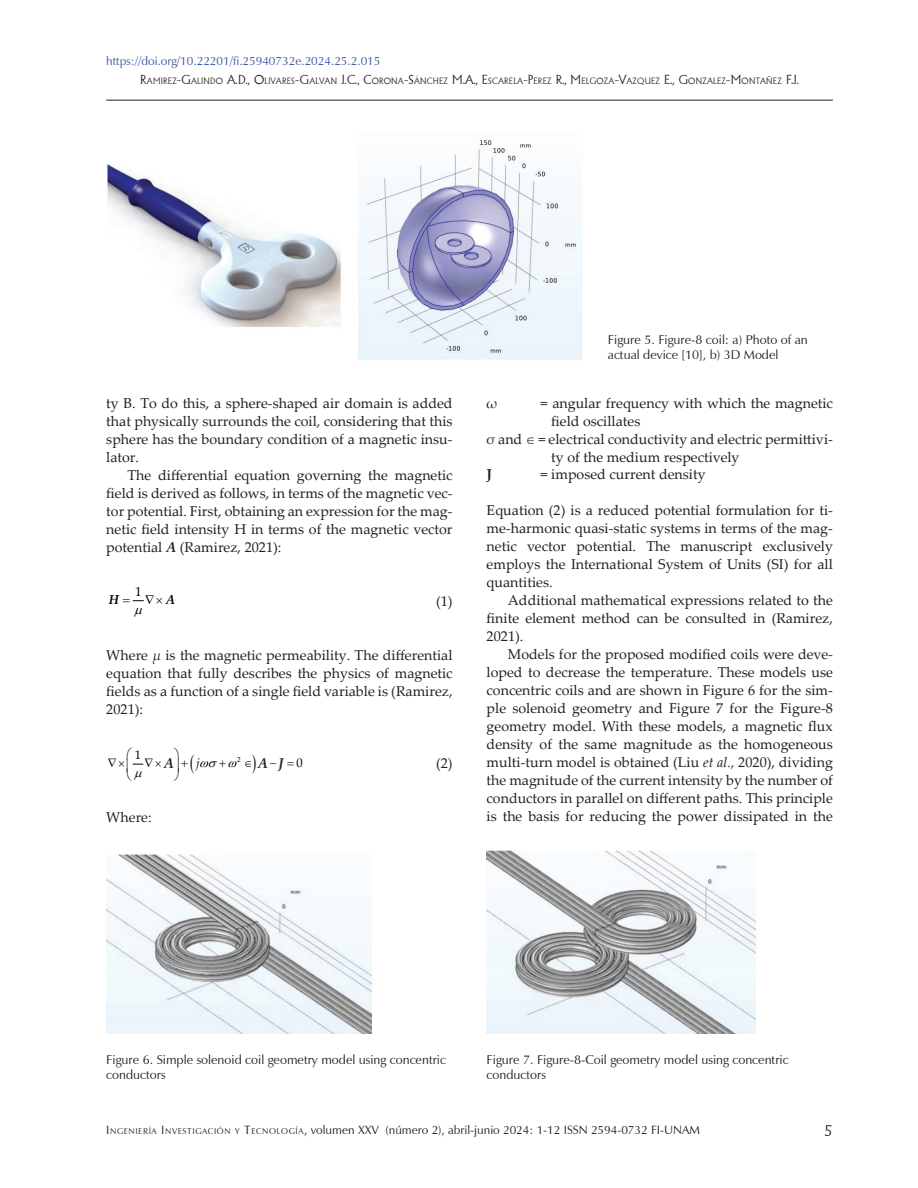
<style>
.page{position:relative;width:918px;height:1188px;background:#fff}
.page>*{position:absolute;margin:0;border:0;box-sizing:border-box;transform-origin:0 0}
.t1{font:300 15px "Adelon";color:#231f20}
.t2{font:14.25px/18px "Palatino Linotype";color:#231f20;text-align:justify}
.t3{font:italic 700 14.25px "Palatino Linotype";color:#231f20}
.t4{font:700 14.25px "Palatino Linotype";color:#231f20}
.t5{font:italic 700 13.05px "Palatino Linotype";color:#040503}
.t6{font:13.05px "Palatino Linotype";color:#040503}
.t7{font:12.75px/15px "Zapf Humanist 601 BT";color:#231f20}
.t8{font:italic 12.45px "Palatino Linotype";color:#040503}
.t9{font:12.45px "Palatino Linotype";color:#040503}
.t10{font:12px "Zapf Humanist 601 BT";color:#231f20}
.t11{font:12px "Zapf Humanist 601 BT";color:#3853a3}
.t12{font:300 8.85px "Adelon";letter-spacing:.03em;color:#231f20}
.t13{font:7.2px "Palatino Linotype";color:#040503}
.s1{font-size:12.75px}
.s2{font-weight:700;font-style:italic}
.s3{font-style:italic}
.s4{font-style:normal}
.s5{font-style:inherit}
.s6{font-size:8.4px}
</style>
<div class="page">
<hr style="left:106px;top:100px;width:727px;height:1px;background:#231f20">
<img style="left:107px;top:140px;width:475px;height:220px">
<img style="left:106px;top:854px;width:265px;height:179px">
<img style="left:487px;top:851px;width:269px;height:182px">
<svg style="left:132px;top:600px;width:12px;height:2px"></svg>
<svg style="left:132px;top:763px;width:12px;height:2px"></svg>
<p class="t11" style="left:106px;top:53px;width:276px">https://doi.org/10.22201/fi.25940732e.2024.25.2.015</p>
<p class="t12" style="left:140px;top:75px;width:660px"><span class="s1">R</span>AMIREZ<span class="s1">-G</span>ALINDO <span class="s1">A.D., O</span>LIVARES<span class="s1">-G</span>ALVAN <span class="s1">J.C., C</span>ORONA<span class="s1">-S</span>ÁNCHEZ <span class="s1">M.A., E</span>SCARELA<span class="s1">-P</span>EREZ <span class="s1">R., M</span>ELGOZA<span class="s1">-V</span>AZQUEZ <span class="s1">E., G</span>ONZALEZ<span class="s1">-M</span>ONTAÑEZ <span class="s1">F.J.</span></p>
<p class="t2" style="left:106px;top:393px;width:348px">ty B. To do this, a sphere-shaped air domain is added that physically surrounds the coil, considering that this sphere has the boundary condition of a magnetic insu&shy;lator.</p>
<p class="t2" style="left:106px;top:465px;width:348px;text-indent:21px">The differential equation governing the magnetic field is derived as follows, in terms of the magnetic vec&shy;tor potential. First, obtaining an expression for the mag&shy;netic field intensity H in terms of the magnetic vector potential <span class="s2">A</span> (Ramirez, 2021):</p>
<p class="t6" style="left:135px;top:582px;width:8px">1</p>
<p class="t5" style="left:109px;top:590px;width:12px">H</p>
<p class="t5" style="left:166px;top:590px;width:11px">A</p>
<p class="t2" style="left:436px;top:591px;width:18px">(1)</p>
<p class="t2" style="left:106px;top:645px;width:348px">Where <span class="s3">µ</span> is the magnetic permeability. The differential equation that fully describes the physics of magnetic fields as a function of a single field variable is (Ramirez, 2021):</p>
<p class="t9" style="left:135px;top:746px;width:8px">1</p>
<p class="t13" style="left:237px;top:754px;width:5px">2</p>
<p class="t8" style="left:164px;top:754px;width:11px">A</p>
<p class="t8" style="left:196px;top:754px;width:5px">j</p>
<p class="t8" style="left:259px;top:754px;width:46px">AJ<span class="s4">0</span></p>
<p class="t3" style="left:164px;top:753px;width:12px">A</p>
<p class="t3" style="left:258px;top:753px;width:27px">A J</p>
<p class="t2" style="left:106px;top:807px;width:47px">Where:</p>
<p class="t2" style="left:436px;top:753px;width:18px">(2)</p>
<p class="t7" style="left:608px;top:332px;width:201px">Figure 5. Figure-8 coil: a) Photo of an actual device [10], b) 3D Model</p>
<p class="t2" style="left:487px;top:393px;width:12px">ω</p>
<p class="t2" style="left:541px;top:393px;width:294px">= angular frequency with which the magnetic</p>
<p class="t2" style="left:551px;top:411px;width:91px">field oscillates</p>
<p class="t2" style="left:487px;top:429px;width:348px">σ and ∈ = electrical conductivity and electric permittivi-</p>
<p class="t2" style="left:551px;top:447px;width:190px">ty of the medium respectively</p>
<p class="t4" style="left:487px;top:465px;width:7px">J</p>
<p class="t2" style="left:541px;top:465px;width:166px">= imposed current density</p>
<p class="t2" style="left:487px;top:501px;width:348px">Equation (2) is a reduced potential formulation for ti&shy;me-harmonic quasi-static systems in terms of the mag&shy;netic vector potential. The manuscript exclusively employs the International System of Units (SI) for all quantities.</p>
<p class="t2" style="left:487px;top:591px;width:348px;text-indent:21px">Additional mathematical expressions related to the finite element method can be consulted in (Ramirez, 2021).</p>
<p class="t2" style="left:487px;top:645px;width:348px;text-indent:21px">Models for the proposed modified coils were deve&shy;loped to decrease the temperature. These models use concentric coils and are shown in Figure 6 for the sim&shy;ple solenoid geometry and Figure 7 for the Figure-8 geometry model. With these models, a magnetic flux density of the same magnitude as the homogeneous multi-turn model is obtained (Liu <span class="s3">et al.,</span> 2020), dividing the magnitude of the current intensity by the number of conductors in parallel on different paths. This principle is the basis for reducing the power dissipated in the</p>
<p class="t7" style="left:106px;top:1052px;width:341px">Figure 6. Simple solenoid coil geometry model using concentric conductors</p>
<p class="t7" style="left:487px;top:1052px;width:303px">Figure 7. Figure-8-Coil geometry model using concentric conductors</p>
<p class="t10" style="left:106px;top:1122px;width:595px"><span class="s5">I</span><span class="s6">NGENI ERÍA</span> <span class="s5">I</span><span class="s6">NVESTI GACI ÓN Y</span> <span class="s5">T</span><span class="s6">ECNOLOGÍA</span>, volumen XXV (número 2), abril-junio 2024: 1-12 ISSN 2594-0732 FI-UNAM</p>
<p class="t1" style="left:824px;top:1122px;width:10px">5</p>
</div>
